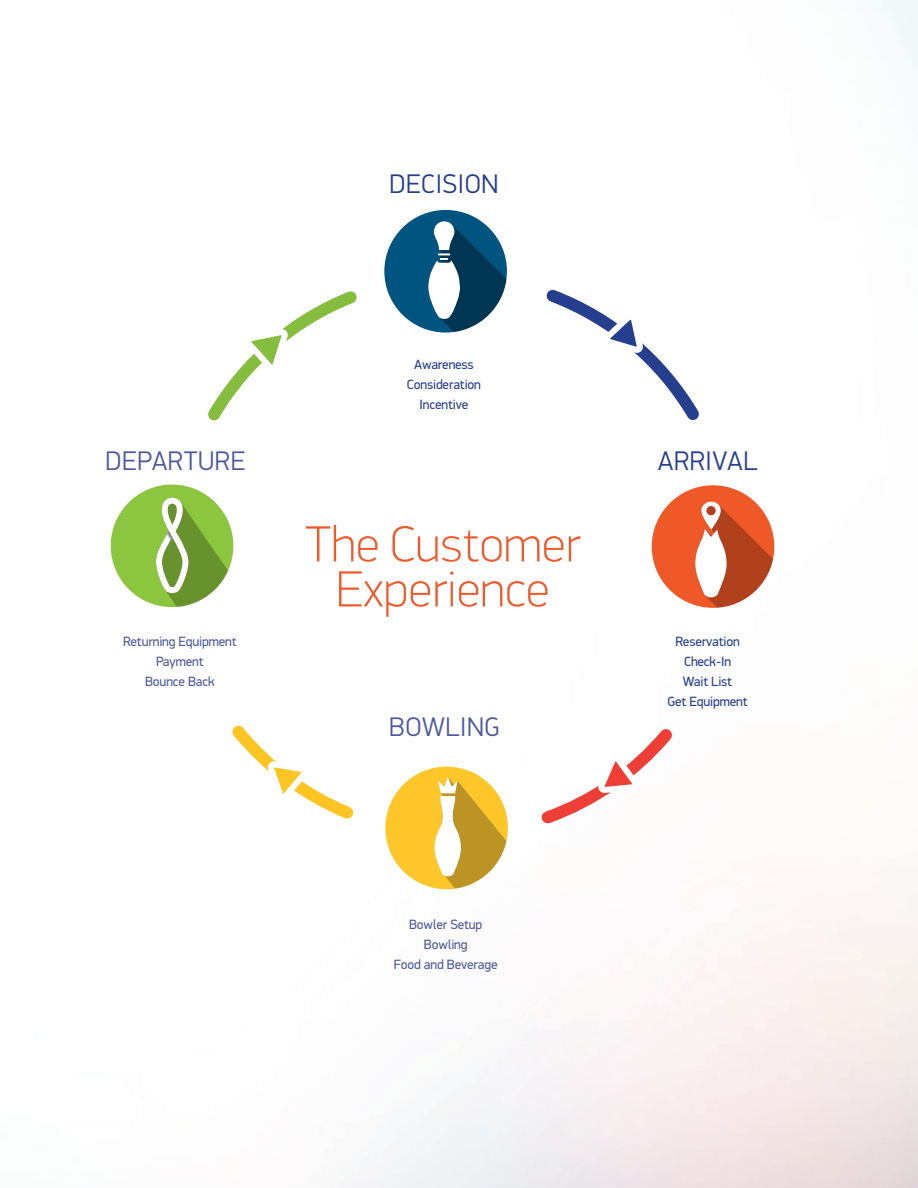
<style>
.page{position:relative;width:918px;height:1188px;background:#fff}
.page>*{position:absolute;margin:0;border:0;box-sizing:border-box;transform-origin:0 0}
.Heading{font:100 51px/45px "PF Din Display Pro";color:#f15929;text-align:center}
.Subheading{font:300 27px "PF Din Display Pro";letter-spacing:.02em;color:#4d5a9e}
.Subheading-2{font:300 27px "PF Din Display Pro";letter-spacing:.02em;color:#253f8e}
.Body_Text{font:13.5px "PF Din Display Pro";letter-spacing:-.01em;color:#253f8e}
.Body_Text-2{font:13.5px "PF Din Display Pro";letter-spacing:-.01em;color:#4d5a9e}
</style>
<div class="page">
<img style="left:110px;top:0;width:808px;height:1188px">
<div style="left:652px;top:485px;width:122px;height:123px;background:#ef5928;border-radius:50%"></div>
<svg style="left:695px;top:501px;width:78px;height:107px"></svg>
<div style="left:384px;top:210px;width:123px;height:123px;background:#005480;border-radius:50%"></div>
<svg style="left:428px;top:221px;width:78px;height:111px"></svg>
<div style="left:385px;top:767px;width:123px;height:122px;background:#fec628;border-radius:50%"></div>
<svg style="left:435px;top:777px;width:71px;height:112px"></svg>
<div style="left:111px;top:485px;width:122px;height:122px;background:#8bc63e;border-radius:50%"></div>
<svg style="left:153px;top:498px;width:75px;height:109px"></svg>
<svg style="left:198px;top:282px;width:168px;height:149px"></svg>
<svg style="left:532px;top:718px;width:151px;height:115px"></svg>
<svg style="left:222px;top:715px;width:141px;height:113px"></svg>
<svg style="left:537px;top:280px;width:172px;height:151px"></svg>
<p class="Subheading-2" style="left:389px;top:168px;width:110px">DECISION</p>
<p class="Subheading" style="left:106px;top:446px;width:141px">DEPARTURE</p>
<p class="Body_Text-2" style="left:123px;top:633px;width:115px">Returning Equipment</p>
<p class="Body_Text-2" style="left:156px;top:653px;width:49px">Payment</p>
<p class="Body_Text-2" style="left:145px;top:674px;width:71px">Bounce Back</p>
<p class="Body_Text" style="left:414px;top:356px;width:61px">Awareness</p>
<p class="Body_Text" style="left:407px;top:376px;width:76px">Consideration</p>
<p class="Body_Text" style="left:420px;top:397px;width:50px">Incentive</p>
<p class="Heading" style="left:305px;top:522px;width:277px">The Customer<br>Experience</p>
<p class="Subheading" style="left:389px;top:712px;width:112px">BOWLING</p>
<p class="Body_Text-2" style="left:409px;top:916px;width:75px">Bowler Setup</p>
<p class="Body_Text-2" style="left:424px;top:936px;width:45px">Bowling</p>
<p class="Body_Text-2" style="left:394px;top:956px;width:105px">Food and Beverage</p>
<p class="Subheading-2" style="left:658px;top:446px;width:101px">ARRIVAL</p>
<p class="Body_Text" style="left:675px;top:633px;width:66px">Reservation</p>
<p class="Body_Text" style="left:684px;top:653px;width:49px">Check-In</p>
<p class="Body_Text" style="left:683px;top:674px;width:51px">Wait List</p>
<p class="Body_Text" style="left:668px;top:694px;width:82px">Get Equipment</p>
</div>
